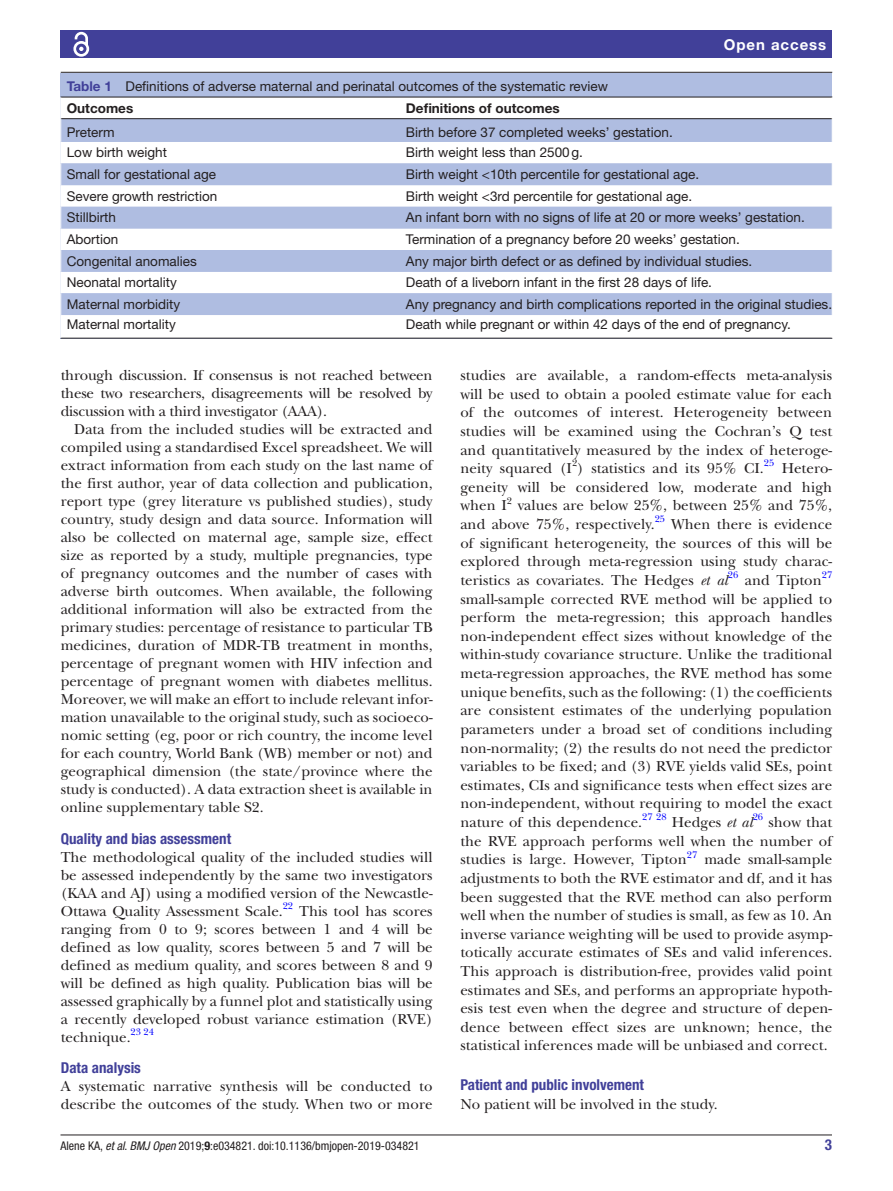
<style>
.page{position:relative;width:893px;height:1191px;background:#fff}
.page>*{position:absolute;margin:0;border:0;box-sizing:border-box;transform-origin:0 0}
.t1{font:15px/18.6px "New Baskerville";letter-spacing:.005em;color:#231f20;text-align:justify}
.t2{font:700 condensed 15px "Helvetica Neue LT Std";color:#414099}
.t3{font:700 15px "Helvetica Neue LT Std";letter-spacing:.065em;color:#fff}
.t4{font:13.5px/22px "Helvetica Neue LT Std";color:#231f20}
.t5{font:700 13.5px "Helvetica Neue LT Std";color:#231f20}
.t6{font:condensed 12px "Helvetica Neue LT Std";color:#231f20}
.t7{font:9.9px "New Baskerville";letter-spacing:.005em;color:#00f}
.t8{font:9.9px "New Baskerville";color:#231f20}
.s1{font-weight:700;color:#414099}
.s2{font-weight:700}
.s3{font-style:italic}
</style>
<div class="page">
<hr style="left:61px;top:1134px;width:771px;height:1px;background:#231f20">
<div style="left:61px;top:31px;width:771px;height:27px;background:#414099"></div>
<svg style="left:73px;top:31px;width:17px;height:26px"></svg>
<div style="left:61px;top:73px;width:771px;height:265px;background:#afbde1"></div>
<hr style="left:61px;top:72px;width:771px;height:1px;background:#231f20">
<div style="left:61px;top:98px;width:771px;height:240px;background:#fff"></div>
<svg style="left:61px;top:119px;width:771px;height:196px"></svg>
<hr style="left:61px;top:97px;width:339px;height:1px;background:#231f20">
<hr style="left:61px;top:118px;width:339px;height:1px;background:#231f20">
<hr style="left:400px;top:97px;width:432px;height:1px;background:#231f20">
<hr style="left:400px;top:118px;width:432px;height:1px;background:#231f20">
<hr style="left:61px;top:338px;width:339px;height:1px;background:#231f20">
<hr style="left:400px;top:338px;width:432px;height:1px;background:#231f20">
<svg style="left:60px;top:97px;width:1px;height:241px"></svg>
<p class="t4" style="left:67px;top:75px;width:543px"><span class="s1">Table 1</span> Definitions of adverse maternal and perinatal outcomes of the systematic review<br><span class="s2">Outcomes</span></p>
<p class="t5" style="left:406px;top:99px;width:155px">Definitions of outcomes</p>
<p class="t3" style="left:724px;top:35px;width:104px">Open access</p>
<p class="t4" style="left:67px;top:121px;width:49px">Preterm</p>
<p class="t4" style="left:406px;top:121px;width:268px">Birth before 37 completed weeks’ gestation.</p>
<p class="t4" style="left:67px;top:141px;width:102px">Low birth weight</p>
<p class="t4" style="left:406px;top:141px;width:178px">Birth weight less than 2500g.</p>
<p class="t4" style="left:67px;top:163px;width:151px">Small for gestational age</p>
<p class="t4" style="left:406px;top:163px;width:295px">Birth weight &lt;10th percentile for gestational age.</p>
<p class="t4" style="left:67px;top:185px;width:152px">Severe growth restriction</p>
<p class="t4" style="left:406px;top:185px;width:288px">Birth weight &lt;3rd percentile for gestational age.</p>
<p class="t4" style="left:67px;top:206px;width:51px">Stillbirth</p>
<p class="t4" style="left:406px;top:206px;width:400px">An infant born with no signs of life at 20 or more weeks’ gestation.</p>
<p class="t4" style="left:67px;top:228px;width:53px">Abortion</p>
<p class="t4" style="left:406px;top:228px;width:335px">Termination of a pregnancy before 20 weeks’ gestation.</p>
<p class="t4" style="left:67px;top:250px;width:132px">Congenital anomalies</p>
<p class="t4" style="left:406px;top:250px;width:348px">Any major birth defect or as defined by individual studies.</p>
<p class="t4" style="left:67px;top:271px;width:112px">Neonatal mortality</p>
<p class="t4" style="left:406px;top:271px;width:308px">Death of a liveborn infant in the first 28 days of life.</p>
<p class="t4" style="left:67px;top:293px;width:115px">Maternal morbidity</p>
<p class="t4" style="left:406px;top:293px;width:428px">Any pregnancy and birth complications reported in the original studies.</p>
<p class="t4" style="left:67px;top:313px;width:111px">Maternal mortality</p>
<p class="t4" style="left:406px;top:313px;width:386px">Death while pregnant or within 42 days of the end of pregnancy.</p>
<p class="t1" style="left:61px;top:366px;width:373px;line-height:18px">through discussion. If consensus is not reached between these two researchers, disagreements will be resolved by discussion with a third investigator (AAA).</p>
<p class="t1" style="left:61px;top:420px;width:373px;line-height:18px;text-indent:14px">Data from the included studies will be extracted and compiled using a standardised Excel spreadsheet. We will extract information from each study on the last name of the first author, year of data collection and publication, report type (grey literature vs published studies), study country, study design and data source. Information will also be collected on maternal age, sample size, effect size as reported by a study, multiple pregnancies, type of pregnancy outcomes and the number of cases with adverse birth outcomes. When available, the following additional information will also be extracted from the primary studies: percentage of resistance to particular TB medicines, duration of MDR-TB treatment in months, percentage of pregnant women with HIV infection and percentage of pregnant women with diabetes mellitus.<br>Moreover, we will make an effort to include relevant infor&shy;mation unavailable to the original study, such as socioeco&shy;nomic setting (eg, poor or rich country, the income level for each country, World Bank (WB) member or not) and geographical dimension (the state/province where the study is conducted). A data extraction sheet is available in online supplementary table S2.</p>
<p class="t2" style="left:61px;top:829px;width:172px">Quality and bias assessment</p>
<p class="t1" style="left:61px;top:848px;width:373px;line-height:18px">The methodological quality of the included studies will be assessed independently by the same two investigators (KAA and AJ) using a modified version of the Newcastle-Ottawa Quality Assessment Scale.</p>
<p class="t1" style="left:460px;top:366px;width:373px">studies are available, a random-effects meta-analysis will be used to obtain a pooled estimate value for each of the outcomes of interest. Heterogeneity between studies will be examined using the Cochran’s Q test and quantitatively measured by the index of heteroge&shy;neity squared (I ) statistics and its 95% CI.</p>
<p class="t8" style="left:572px;top:457px;width:7px">2</p>
<p class="t7" style="left:764px;top:457px;width:12px">25</p>
<p class="t1" style="left:460px;top:459px;width:373px;text-indent:321px">Hetero&shy;geneity will be considered low, moderate and high when I</p>
<p class="t8" style="left:507px;top:495px;width:7px">2</p>
<p class="t1" style="left:460px;top:496px;width:373px;text-indent:57px">values are below 25%, between 25% and 75%, and above 75%, respectively.</p>
<p class="t7" style="left:655px;top:513px;width:12px">25</p>
<p class="t1" style="left:460px;top:515px;width:373px;text-indent:211px">When there is evidence of significant heterogeneity, the sources of this will be explored through meta-regression using study charac&shy;teristics as covariates. The Hedges <span class="s3">et al</span><sup>26</sup> and Tipton</p>
<p class="t7" style="left:822px;top:569px;width:12px">27</p>
<p class="t1" style="left:460px;top:589px;width:373px">small-sample corrected RVE method will be applied to perform the meta-regression; this approach handles non-independent effect sizes without knowledge of the within-study covariance structure. Unlike the traditional meta-regression approaches, the RVE method has some unique benefits, such as the following: (1) the coefficients are consistent estimates of the underlying population parameters under a broad set of conditions including non-normality; (2) the results do not need the predictor variables to be fixed; and (3) RVE yields valid SEs, point estimates, CIs and significance tests when effect sizes are non-independent, without requiring to model the exact nature of this dependence.</p>
<p class="t7" style="left:642px;top:811px;width:26px">27 28</p>
<p class="t1" style="left:672px;top:813px;width:82px">Hedges <span class="s3">et al</span></p>
<p class="t7" style="left:753px;top:811px;width:12px">26</p>
<p class="t1" style="left:460px;top:813px;width:373px;text-indent:308px">show that the RVE approach performs well when the number of studies is large. However, Tipton</p>
<p class="t7" style="left:687px;top:848px;width:12px">27</p>
<p class="t1" style="left:460px;top:850px;width:373px;text-indent:244px">made small-sample adjustments to both the RVE estimator and df, and it has been suggested that the RVE method can also perform well when the number of studies is small, as few as 10. An inverse variance weighting will be used to provide asymp&shy;totically accurate estimates of SEs and valid inferences.<br>This approach is distribution-free, provides valid point estimates and SEs, and performs an appropriate hypoth&shy;esis test even when the degree and structure of depen&shy;dence between effect sizes are unknown; hence, the statistical inferences made will be unbiased and correct.</p>
<p class="t2" style="left:460px;top:1075px;width:185px">Patient and public involvement</p>
<p class="t1" style="left:460px;top:1094px;width:259px">No patient will be involved in the study.</p>
<p class="t7" style="left:283px;top:900px;width:12px">22</p>
<p class="t1" style="left:61px;top:902px;width:373px;line-height:18px;text-indent:238px">This tool has scores ranging from 0 to 9; scores between 1 and 4 will be defined as low quality, scores between 5 and 7 will be defined as medium quality, and scores between 8 and 9 will be defined as high quality. Publication bias will be assessed graphically by a funnel plot and statistically using a recently developed robust variance estimation (RVE) technique.</p>
<p class="t7" style="left:131px;top:1026px;width:25px">23 24</p>
<p class="t2" style="left:61px;top:1059px;width:82px">Data analysis</p>
<p class="t1" style="left:61px;top:1077px;width:373px;line-height:18px">A systematic narrative synthesis will be conducted to describe the outcomes of the study. When two or more</p>
<p class="t6" style="left:61px;top:1138px;width:361px">Alene KA, <span class="s3">et al</span>. <span class="s3">BMJ Open</span> 2019;<span class="s2">9</span>:e034821. doi:10.1136/bmjopen-2019-034821</p>
<p class="t2" style="left:825px;top:1135px;width:9px">3</p>
</div>
